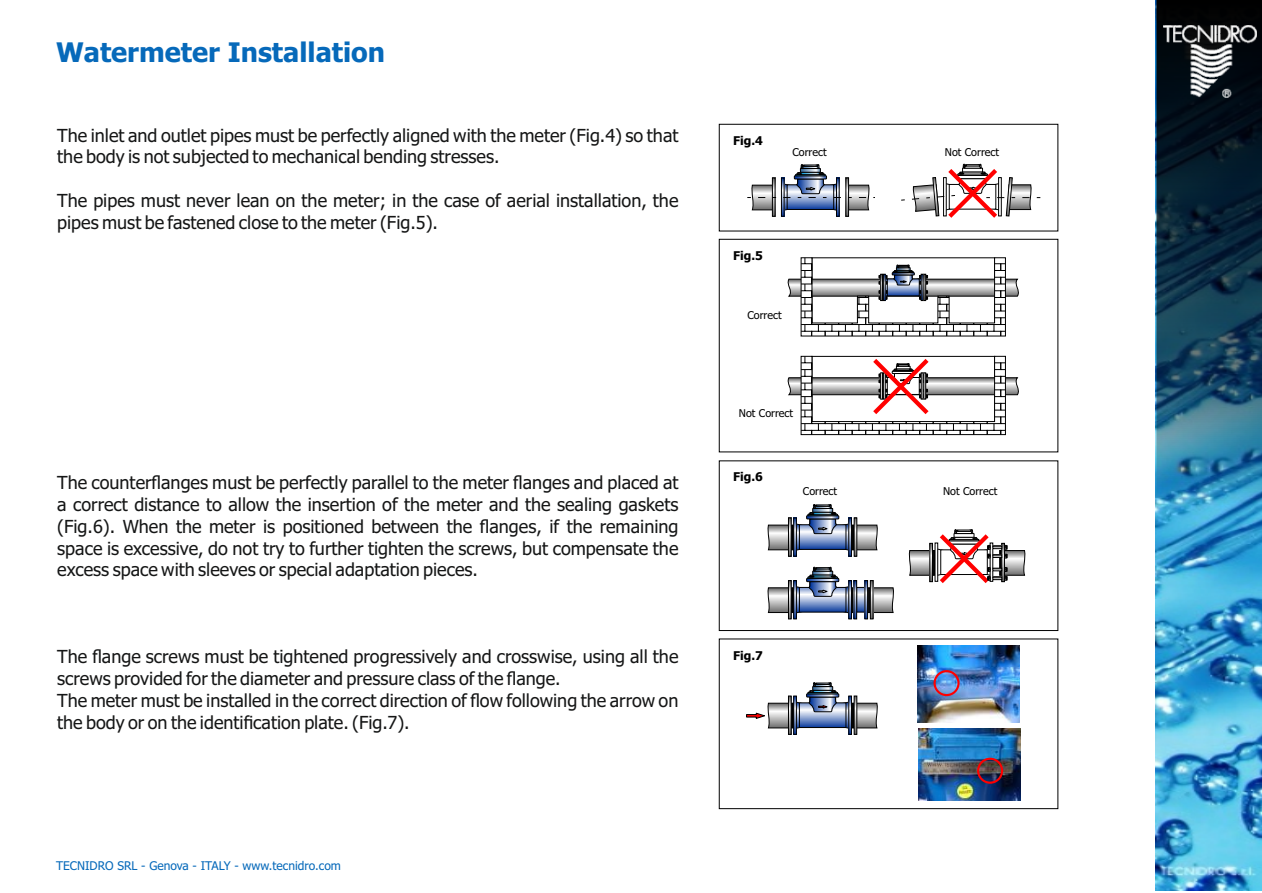
<style>
.page{position:relative;width:1262px;height:893px;background:#fff}
.page>*{position:absolute;margin:0;border:0;box-sizing:border-box;transform-origin:0 0}
.t1{font:700 27px "Tahoma";color:#0669ba}
.t2{font:18px/21.8px "Tahoma";color:#151616}
.t3{font:700 12.15px "Tahoma";color:#000}
.t4{font:12px "Tahoma";color:#0669ba}
.t5{font:10.8px "Tahoma";color:#000}
</style>
<div class="page">
<div style="left:719px;top:124px;width:339px;height:107px;border:1px solid #000"></div>
<div style="left:845px;top:177px;width:4px;height:40px;border:1px solid #000"></div>
<div style="left:772px;top:177px;width:3px;height:40px;border:1px solid #000"></div>
<div style="left:836px;top:177px;width:3px;height:40px;border:1px solid #000"></div>
<div style="left:781px;top:177px;width:3px;height:40px;border:1px solid #000"></div>
<svg style="left:747px;top:164px;width:128px;height:47px"></svg>
<svg style="left:901px;top:163px;width:140px;height:55px"></svg>
<div style="left:719px;top:239px;width:339px;height:213px;border:1px solid #000"></div>
<svg style="left:787px;top:257px;width:232px;height:80px"></svg>
<svg style="left:787px;top:355px;width:232px;height:80px"></svg>
<img style="left:1155px;top:0;width:107px;height:890px">
<img style="left:1156px;top:0;width:106px;height:506px">
<img style="left:1163px;top:25px;width:93px;height:73px">
<div style="left:719px;top:460px;width:339px;height:171px;border:1px solid #000"></div>
<div style="left:870px;top:580px;width:3px;height:39px;border:1px solid #000"></div>
<div style="left:788px;top:580px;width:3px;height:39px;border:1px solid #000"></div>
<div style="left:848px;top:580px;width:4px;height:39px;border:1px solid #000"></div>
<div style="left:793px;top:580px;width:4px;height:39px;border:1px solid #000"></div>
<div style="left:864px;top:580px;width:4px;height:39px;border:1px solid #000"></div>
<div style="left:853px;top:580px;width:4px;height:39px;border:1px solid #000"></div>
<svg style="left:767px;top:504px;width:127px;height:110px"></svg>
<svg style="left:908px;top:529px;width:118px;height:54px"></svg>
<div style="left:719px;top:638px;width:339px;height:171px;border:1px solid #000"></div>
<div style="left:853px;top:695px;width:4px;height:39px;border:1px solid #000"></div>
<div style="left:788px;top:695px;width:3px;height:39px;border:1px solid #000"></div>
<div style="left:848px;top:695px;width:4px;height:39px;border:1px solid #000"></div>
<div style="left:793px;top:695px;width:4px;height:39px;border:1px solid #000"></div>
<svg style="left:746px;top:682px;width:132px;height:47px"></svg>
<img style="left:917px;top:645px;width:102px;height:77px">
<img style="left:918px;top:728px;width:102px;height:72px">
<div style="left:977px;top:757px;width:26px;height:26px;border:2px solid #f00;border-radius:50%"></div>
<div style="left:933px;top:670px;width:26px;height:26px;border:2px solid #f00;border-radius:50%"></div>
<h1 class="t1" style="left:56px;top:42px;width:331px">Watermeter Installation</h1>
<p class="t2" style="left:57px;top:126px;width:623px">The inlet and outlet pipes must be perfectly aligned with the meter (Fig.4) so that the body is not subjected to mechanical bending stresses.</p>
<p class="t2" style="left:57px;top:191px;width:623px">The pipes must never lean on the meter; in the case of aerial installation, the pipes must be fastened close to the meter (Fig.5).</p>
<p class="t2" style="left:57px;top:473px;width:623px;text-align:justify">The counterflanges must be perfectly parallel to the meter flanges and placed at a correct distance to allow the insertion of the meter and the sealing gaskets (Fig.6). When the meter is positioned between the flanges, if the remaining space is excessive, do not try to further tighten the screws, but compensate the excess space with sleeves or special adaptation pieces.</p>
<p class="t2" style="left:57px;top:647px;width:623px">The flange screws must be tightened progressively and crosswise, using all the screws provided for the diameter and pressure class of the flange.<br>The meter must be installed in the correct direction of flow following the arrow on the body or on the identification plate. (Fig.7).</p>
<p class="t4" style="left:56px;top:860px;width:286px">TECNIDRO SRL - Genova - ITALY - www.tecnidro.com</p>
<p class="t3" style="left:733px;top:135px;width:31px">Fig.4</p>
<p class="t5" style="left:792px;top:148px;width:36px">Correct</p>
<p class="t3" style="left:733px;top:250px;width:31px">Fig.5</p>
<p class="t5" style="left:747px;top:311px;width:36px">Correct</p>
<p class="t5" style="left:739px;top:408px;width:56px">Not Correct</p>
<p class="t3" style="left:733px;top:472px;width:31px">Fig.6</p>
<p class="t5" style="left:803px;top:486px;width:36px">Correct</p>
<p class="t3" style="left:733px;top:650px;width:31px">Fig.7</p>
<p class="t5" style="left:944px;top:148px;width:56px">Not Correct</p>
<p class="t5" style="left:943px;top:486px;width:56px">Not Correct</p>
</div>
